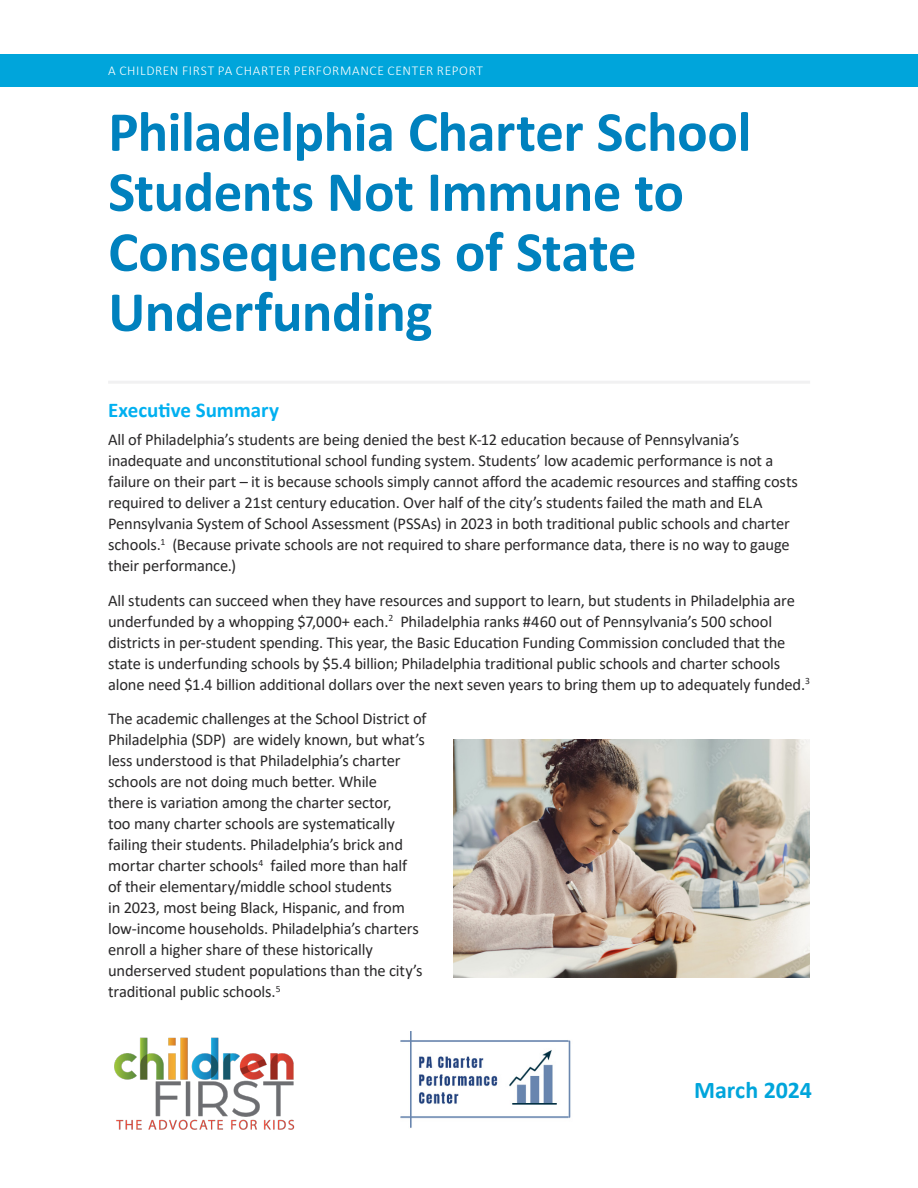
<style>
.page{position:relative;width:918px;height:1188px;background:#fff}
.page>*{position:absolute;margin:0;border:0;box-sizing:border-box;transform-origin:0 0}
.t1{font:700 57px/60px "Calibri";letter-spacing:-.01em;color:#0081be}
.t2{font:700 24px "Calibri";letter-spacing:-.005em;color:#00a5db}
.t3{font:700 21px "Calibri";letter-spacing:-.005em;color:#00b0f0}
.t4{font:16.5px/21px "Calibri";letter-spacing:-.01em;color:#292829}
.t5{font:300 13.5px "Calibri";letter-spacing:.045em;color:#fff}
</style>
<div class="page">
<div style="left:0;top:54px;width:918px;height:32px;background:#00a5db"></div>
<hr style="left:108px;top:381px;width:702px;height:3px;background:#f1f1f2">
<img style="left:114px;top:1037px;width:181px;height:93px">
<img style="left:401px;top:1031px;width:170px;height:97px">
<img style="left:454px;top:739px;width:356px;height:238px">
<p class="t5" style="left:108px;top:62px;width:376px">A CHILDREN FIRST PA CHARTER PERFORMANCE CENTER REPORT</p>
<h1 class="t1" style="left:108px;top:101px;width:645px">Philadelphia Charter School<br>Students Not Immune to<br>Consequences of State<br>Underfunding</h1>
<p class="t3" style="left:108px;top:396px;width:172px">Executive Summary</p>
<p class="t4" style="left:108px;top:429px;width:691px">All of Philadelphia’s students are being denied the best K-12 education because of Pennsylvania’s inadequate and unconstitutional school funding system. Students’ low academic performance is not a failure on their part – it is because schools simply cannot afford the academic resources and staffing costs required to deliver a 21st century education. Over half of the city’s students failed the math and ELA Pennsylvania System of School Assessment (PSSAs) in 2023 in both traditional public schools and charter schools.<sup>1</sup> (Because private schools are not required to share performance data, there is no way to gauge their performance.)</p>
<p class="t4" style="left:108px;top:589px;width:704px">All students can succeed when they have resources and support to learn, but students in Philadelphia are underfunded by a whopping $7,000+ each.<sup>2</sup> Philadelphia ranks #460 out of Pennsylvania’s 500 school districts in per-student spending. This year, the Basic Education Funding Commission concluded that the state is underfunding schools by $5.4 billion; Philadelphia traditional public schools and charter schools alone need $1.4 billion additional dollars over the next seven years to bring them up to adequately funded.<sup>3</sup></p>
<p class="t4" style="left:108px;top:708px;width:320px">The academic challenges at the School District of Philadelphia (SDP) are widely known, but what’s less understood is that Philadelphia’s charter schools are not doing much better. While<br>there is variation among the charter sector,<br>too many charter schools are systematically failing their students. Philadelphia’s brick and mortar charter schools<sup>4</sup> failed more than half<br>of their elementary/middle school students<br>in 2023, most being Black, Hispanic, and from low-income households. Philadelphia’s charters enroll a higher share of these historically underserved student populations than the city’s traditional public schools.<sup>5</sup></p>
<h2 class="t2" style="left:694px;top:1073px;width:119px">March 2024</h2>
</div>
